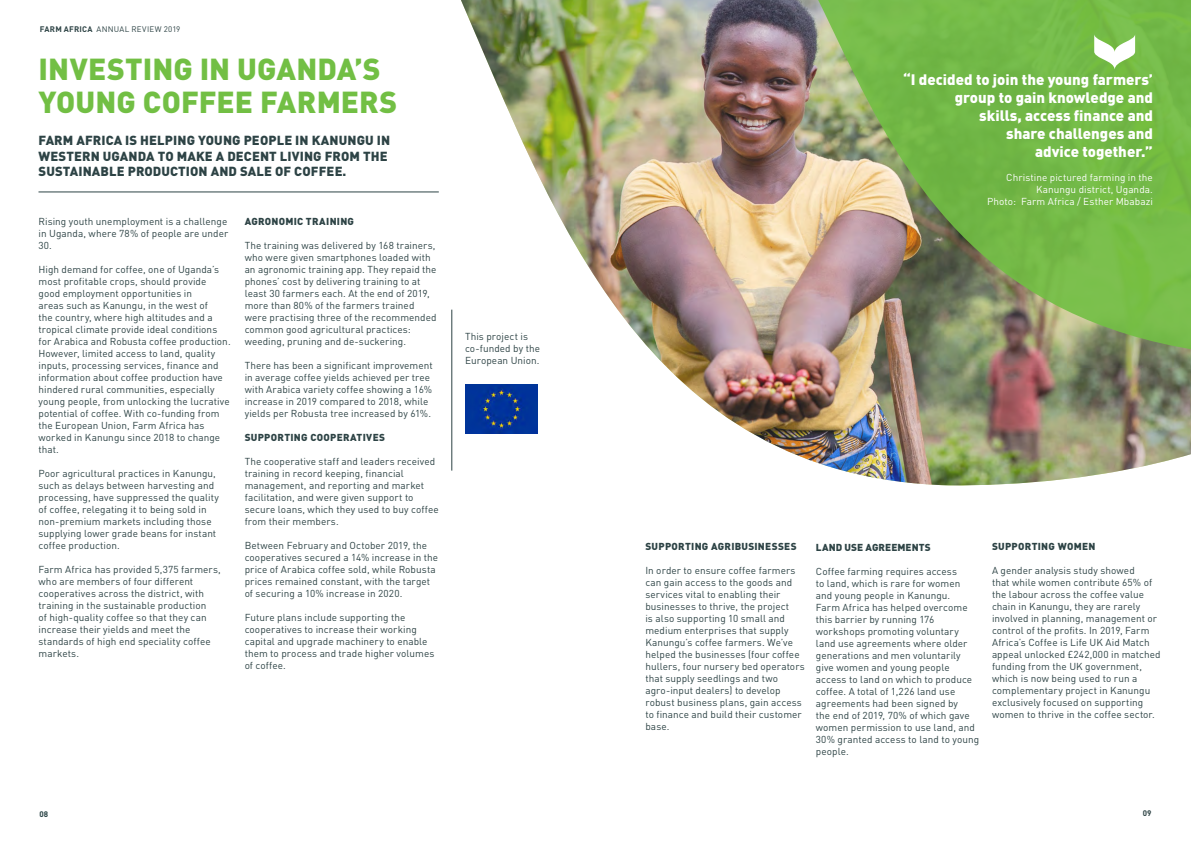
<style>
.page{position:relative;width:1191px;height:842px;background:#fff}
.page>*{position:absolute;margin:0;border:0;box-sizing:border-box;transform-origin:0 0}
.t1{font:900 30px/33px "DIN Pro";color:#72bf44}
.t2{font:900 15px/18px "DIN Pro";color:#fff;text-align:right}
.t3{font:900 13px/15.6px "DIN Pro";letter-spacing:.01em;color:#2d4345}
.t4{font:10px/12px "DIN Pro";letter-spacing:.005em;color:#2d4345}
.t5{font:10px/12px "DIN Pro";letter-spacing:.005em;color:#fff;text-align:right}
.t6{font:900 10px "DIN Pro";letter-spacing:.025em;color:#2d4345}
.t7{font:900 10px "DIN Pro";letter-spacing:.005em;color:#2d4345}
.t8{font:8px "DIN Pro";letter-spacing:.03em;color:#2d4345}
.t9{font:700 8px "DIN Pro";color:#274143}
.t10{font:700 8px "DIN Pro";color:#2d4345}
.s1{font-weight:700}
</style>
<div class="page">
<img style="left:461px;top:0;width:730px;height:486px">
<img style="left:621px;top:0;width:570px;height:366px">
<hr style="left:38px;top:192px;width:401px;height:1px;background:#2d4345">
<hr style="left:451px;top:310px;width:1px;height:161px;background:#2d4345">
<svg style="left:1094px;top:34px;width:41px;height:36px"></svg>
<img style="left:465px;top:385px;width:73px;height:48px">
<p class="t8" style="left:40px;top:22px;width:142px"><span class="s1">FARM AFRICA</span> ANNUAL REVIEW 2019</p>
<h1 class="t1" style="left:39px;top:48px;width:360px">INVESTING IN UGANDA’S<br>YOUNG COFFEE FARMERS</h1>
<h3 class="t3" style="left:39px;top:131px;width:353px">FARM AFRICA IS HELPING YOUNG PEOPLE IN KANUNGU IN<br>WESTERN UGANDA TO MAKE A DECENT LIVING FROM THE<br>SUSTAINABLE PRODUCTION AND SALE OF COFFEE.</h3>
<p class="t4" style="left:38px;top:214px;width:191px;text-align:justify">Rising youth unemployment is a challenge in Uganda, where 78% of people are under 30.</p>
<p class="t4" style="left:38px;top:262px;width:194px">High demand for coffee, one of Uganda’s most profitable crops, should provide<br>good employment opportunities in<br>areas such as Kanungu, in the west of<br>the country, where high altitudes and a tropical climate provide ideal conditions for Arabica and Robusta coffee production.<br>However, limited access to land, quality inputs, processing services, finance and information about coffee production have hindered rural communities, especially young people, from unlocking the lucrative potential of coffee. With co-funding from the European Union, Farm Africa has worked in Kanungu since 2018 to change that.</p>
<p class="t4" style="left:38px;top:466px;width:182px">Poor agricultural practices in Kanungu, such as delays between harvesting and processing, have suppressed the quality of coffee, relegating it to being sold in non-premium markets including those supplying lower grade beans for instant coffee production.</p>
<p class="t4" style="left:38px;top:562px;width:184px">Farm Africa has provided 5,375 farmers, who are members of four different cooperatives across the district, with training in the sustainable production<br>of high-quality coffee so that they can increase their yields and meet the standards of high end speciality coffee markets.</p>
<p class="t6" style="left:245px;top:212px;width:111px">AGRONOMIC TRAINING</p>
<p class="t4" style="left:245px;top:238px;width:193px">The training was delivered by 168 trainers, who were given smartphones loaded with an agronomic training app. They repaid the phones’ cost by delivering training to at least 30 farmers each. At the end of 2019, more than 80% of the farmers trained were practising three of the recommended common good agricultural practices: weeding, pruning and de-suckering.</p>
<p class="t4" style="left:245px;top:358px;width:190px">There has been a significant improvement in average coffee yields achieved per tree with Arabica variety coffee showing a 16% increase in 2019 compared to 2018, while yields per Robusta tree increased by 61%.</p>
<p class="t6" style="left:245px;top:428px;width:142px">SUPPORTING COOPERATIVES</p>
<p class="t4" style="left:245px;top:454px;width:196px">The cooperative staff and leaders received training in record keeping, financial management, and reporting and market facilitation, and were given support to secure loans, which they used to buy coffee from their members.</p>
<p class="t4" style="left:245px;top:538px;width:195px">Between February and October 2019, the cooperatives secured a 14% increase in the price of Arabica coffee sold, while Robusta prices remained constant, with the target of securing a 10% increase in 2020.</p>
<p class="t4" style="left:245px;top:610px;width:191px">Future plans include supporting the cooperatives to increase their working capital and upgrade machinery to enable them to process and trade higher volumes of coffee.</p>
<p class="t4" style="left:465px;top:329px;width:77px">This project is co-funded by the<br>European Union.</p>
<h2 class="t2" style="left:903px;top:68px;width:251px">“I decided to join the young farmers’ group to gain knowledge and<br>skills, access finance and<br>share challenges and<br>advice together.”</h2>
<p class="t5" style="left:987px;top:170px;width:167px">Christine pictured farming in the<br>Kanungu district, Uganda.<br>Photo: Farm Africa / Esther Mbabazi</p>
<p class="t6" style="left:645px;top:538px;width:153px">SUPPORTING AGRIBUSINESSES</p>
<p class="t4" style="left:645px;top:563px;width:161px">In order to ensure coffee farmers can gain access to the goods and services vital to enabling their businesses to thrive, the project<br>is also supporting 10 small and medium enterprises that supply<br>Kanungu’s coffee farmers. We’ve helped the businesses (four coffee hullers, four nursery bed operators that supply seedlings and two agro-input dealers) to develop robust business plans, gain access to finance and build their customer base.</p>
<p class="t7" style="left:816px;top:538px;width:116px">LAND USE AGREEMENTS</p>
<p class="t4" style="left:816px;top:564px;width:165px">Coffee farming requires access<br>to land, which is rare for women and young people in Kanungu.<br>Farm Africa has helped overcome this barrier by running 176 workshops promoting voluntary land use agreements where older generations and men voluntarily give women and young people access to land on which to produce coffee. A total of 1,226 land use agreements had been signed by<br>the end of 2019, 70% of which gave women permission to use land, and<br>30% granted access to land to young people.</p>
<p class="t6" style="left:992px;top:538px;width:105px">SUPPORTING WOMEN</p>
<p class="t4" style="left:992px;top:564px;width:170px">A gender analysis study showed<br>that while women contribute 65% of the labour across the coffee value chain in Kanungu, they are rarely involved in planning, management or control of the profits. In 2019, Farm Africa’s Coffee is Life UK Aid Match appeal unlocked £242,000 in matched funding from the UK government, which is now being used to run a complementary project in Kanungu exclusively focused on supporting women to thrive in the coffee sector.</p>
<p class="t9" style="left:39px;top:807px;width:10px">08</p>
<p class="t10" style="left:1142px;top:807px;width:10px">09</p>
</div>
